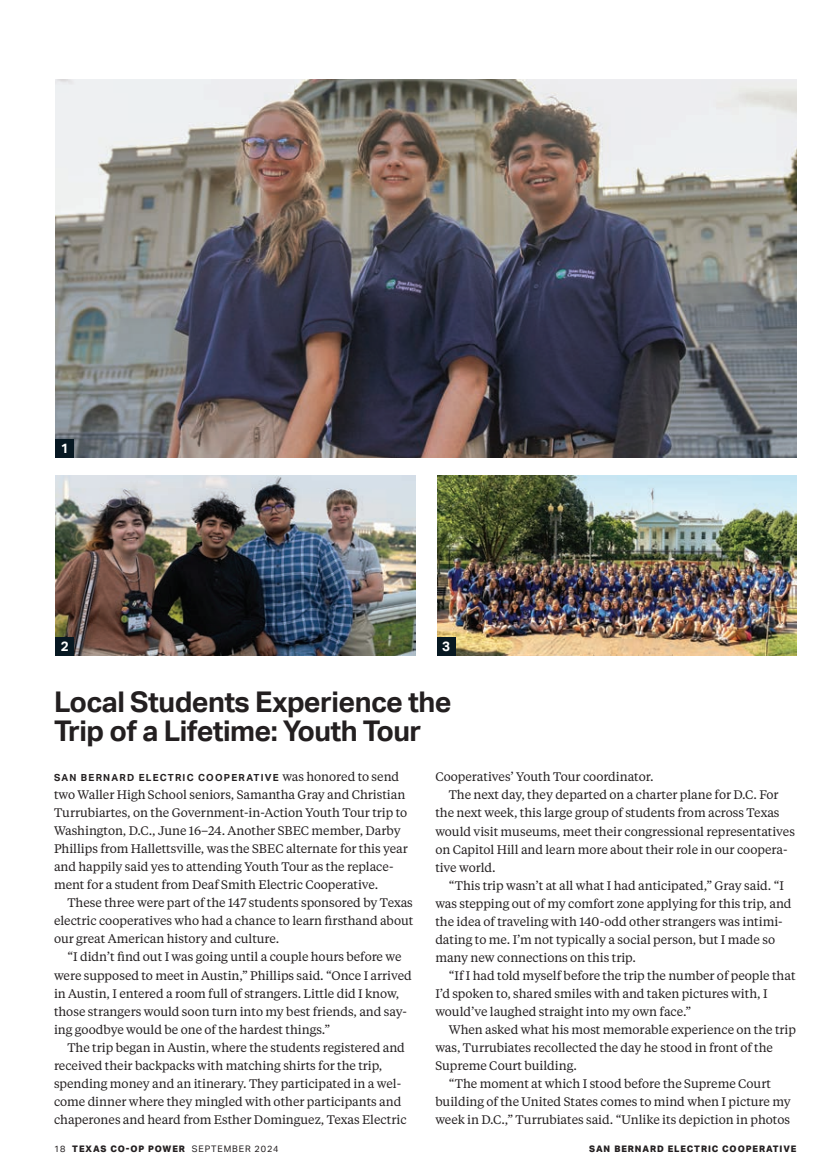
<style>
.page{position:relative;width:837px;height:1175px;background:#fff}
.page>*{position:absolute;margin:0;border:0;box-sizing:border-box;transform-origin:0 0}
.t1{font:700 28.5px/29.2px "Aktiv Grotesk";letter-spacing:-.02em;color:#231f20}
.t2{font:700 13.5px "Aktiv Grotesk";color:#fff}
.t3{font:12.3px/18px "Tiempos Text";letter-spacing:-.005em;color:#231f20}
.t4{font:700 9.75px "Aktiv Grotesk";letter-spacing:.125em;color:#231f20}
.t5{font:9px "Aktiv Grotesk";letter-spacing:.1em;color:#231f20}
.t6{font:800 9px "Aktiv Grotesk";letter-spacing:.1em;color:#231f20}
.s1{font-family:"Tiempos Text";font-weight:400;font-size:12.3px}
.s2{font-weight:800}
</style>
<div class="page">
<img style="left:56px;top:79px;width:740px;height:378px">
<div style="left:56px;top:439px;width:18px;height:18px;background:#071822"></div>
<img style="left:56px;top:475px;width:359px;height:180px">
<div style="left:56px;top:637px;width:18px;height:18px;background:#071822"></div>
<img style="left:437px;top:475px;width:359px;height:180px">
<div style="left:437px;top:637px;width:18px;height:18px;background:#071822"></div>
<p class="t2" style="left:61px;top:440px;width:9px">1</p>
<p class="t2" style="left:61px;top:638px;width:9px">2</p>
<p class="t2" style="left:442px;top:638px;width:9px">3</p>
<h1 class="t1" style="left:54px;top:687px;width:399px">Local Students Experience the<br>Trip of a Lifetime: Youth Tour</h1>
<p class="t4" style="left:54px;top:772px;width:347px">SAN BERNARD ELECTRIC COOPERATIVE <span class="s1">was honored to send</span></p>
<p class="t3" style="left:54px;top:785px;width:355px">two Waller High School seniors, Samantha Gray and Christian Turrubiartes, on the Government-in-Action Youth Tour trip to Washington, D.C., June 16–24. Another SBEC member, Darby Phillips from Hallettsville, was the SBEC alternate for this year and happily said yes to attending Youth Tour as the replace&shy;ment for a student from Deaf Smith Electric Cooperative.</p>
<p class="t3" style="left:54px;top:893px;width:361px;text-align:justify;text-indent:14px">These three were part of the 147 students sponsored by Texas electric cooperatives who had a chance to learn firsthand about our great American history and culture.</p>
<p class="t3" style="left:54px;top:947px;width:359px;text-indent:14px">“I didn’t find out I was going until a couple hours before we were supposed to meet in Austin,” Phillips said. “Once I arrived in Austin, I entered a room full of strangers. Little did I know, those strangers would soon turn into my best friends, and say&shy;ing goodbye would be one of the hardest things.”</p>
<p class="t3" style="left:54px;top:1037px;width:354px;text-indent:14px">The trip began in Austin, where the students registered and received their backpacks with matching shirts for the trip, spending money and an itinerary. They participated in a wel&shy;come dinner where they mingled with other participants and chaperones and heard from Esther Dominguez, Texas Electric</p>
<p class="t3" style="left:435px;top:767px;width:220px">Cooperatives’ Youth Tour coordinator.</p>
<p class="t3" style="left:449px;top:785px;width:331px">The next day, they departed on a charter plane for D.C. For</p>
<p class="t3" style="left:435px;top:803px;width:346px">the next week, this large group of students from across Texas</p>
<p class="t3" style="left:435px;top:821px;width:361px">would visit museums, meet their congressional representatives</p>
<p class="t3" style="left:435px;top:839px;width:354px">on Capitol Hill and learn more about their role in our coopera-</p>
<p class="t3" style="left:435px;top:857px;width:62px">tive world.</p>
<p class="t3" style="left:449px;top:875px;width:337px">“This trip wasn’t at all what I had anticipated,” Gray said. “I</p>
<p class="t3" style="left:435px;top:893px;width:358px">was stepping out of my comfort zone applying for this trip, and</p>
<p class="t3" style="left:435px;top:911px;width:349px">the idea of traveling with 140-odd other strangers was intimi-</p>
<p class="t3" style="left:435px;top:929px;width:341px">dating to me. I’m not typically a social person, but I made so</p>
<p class="t3" style="left:435px;top:947px;width:202px">many new connections on this trip.</p>
<p class="t3" style="left:449px;top:965px;width:348px">“If I had told myself before the trip the number of people that</p>
<p class="t3" style="left:435px;top:983px;width:334px">I’d spoken to, shared smiles with and taken pictures with, I</p>
<p class="t3" style="left:435px;top:1001px;width:258px">would’ve laughed straight into my own face.”</p>
<p class="t3" style="left:449px;top:1019px;width:349px">When asked what his most memorable experience on the trip</p>
<p class="t3" style="left:435px;top:1037px;width:339px">was, Turrubiates recollected the day he stood in front of the</p>
<p class="t3" style="left:435px;top:1055px;width:143px">Supreme Court building.</p>
<p class="t3" style="left:449px;top:1073px;width:324px">“The moment at which I stood before the Supreme Court</p>
<p class="t3" style="left:435px;top:1091px;width:357px">building of the United States comes to mind when I picture my</p>
<p class="t3" style="left:435px;top:1109px;width:356px">week in D.C.,” Turrubiates said. “Unlike its depiction in photos</p>
<p class="t5" style="left:54px;top:1143px;width:226px">18 <span class="s2">TEXAS CO-OP POWER</span> SEPTEMBER 2024</p>
<p class="t6" style="left:589px;top:1143px;width:209px">SAN BERNARD ELECTRIC COOPERATIVE</p>
</div>
